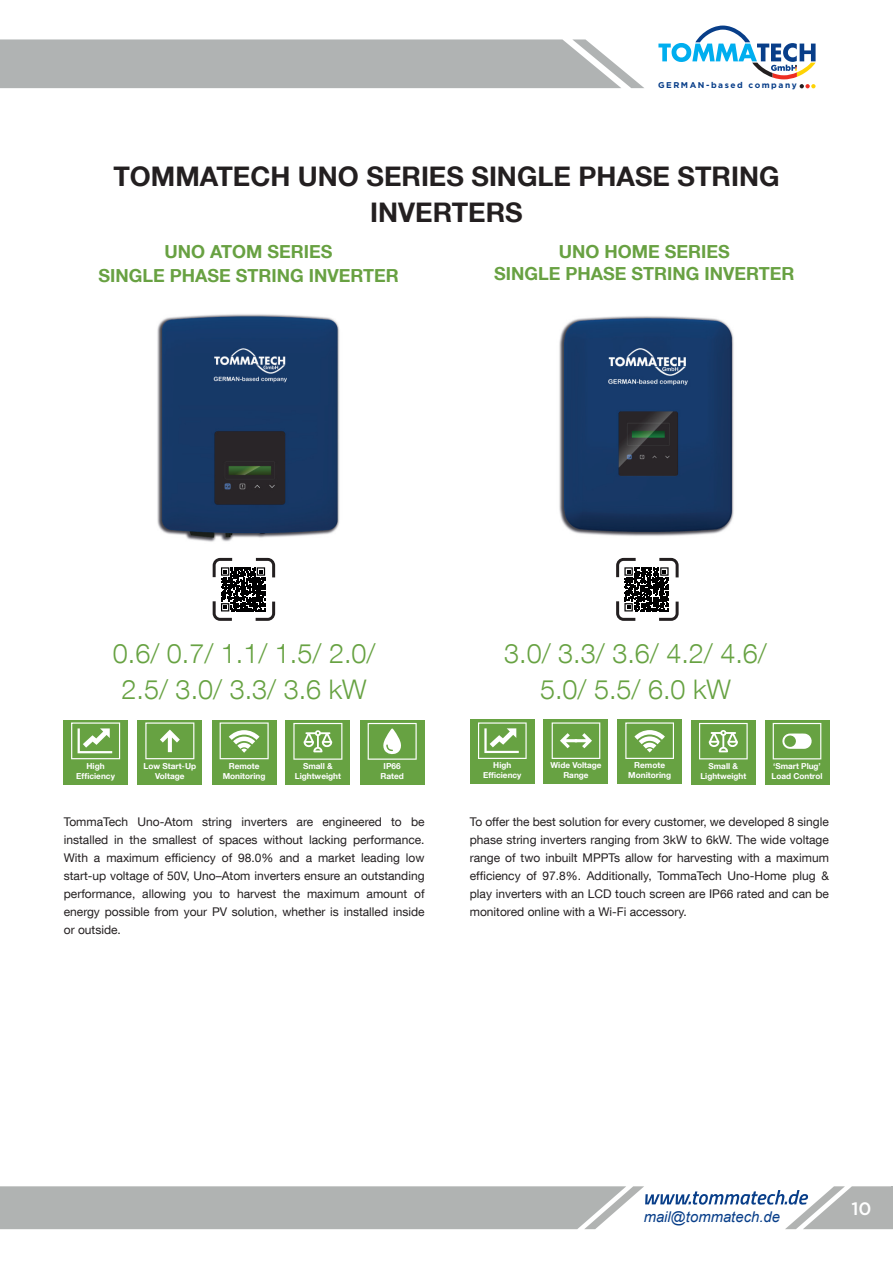
<style>
.page{position:relative;width:893px;height:1263px;background:#fff}
.page>*{position:absolute;margin:0;border:0;box-sizing:border-box;transform-origin:0 0}
.t1{font:300 27px/36px "Helvetica Neue LT Com";color:#67a242;text-align:center}
.t2{font:700 27px/36px "Helvetica Neue LT Com";color:#231f20;text-align:center}
.t3{font:700 18px/24px "Helvetica Neue LT Com";color:#68a142;text-align:center}
.t4{font:500 18px "Gotham";color:#fff}
.t5{font:italic 14.85px "Arial";color:#083e89}
.t6{font:12px/18px "Helvetica Neue LT Com";color:#231f20;text-align:justify}
.t7{font:700 8.4px "Gotham";letter-spacing:.185em;color:#083e89}
.t8{font:700 8.25px/9.9px "Helvetica Neue LT Com";color:#fff;text-align:center}
</style>
<div class="page">
<svg style="left:0;top:39px;width:644px;height:49px;background:#b5b7b7"></svg>
<svg style="left:658px;top:26px;width:158px;height:62px"></svg>
<svg style="left:0;top:1186px;width:893px;height:43px"></svg>
<img style="left:157px;top:314px;width:183px;height:228px">
<div style="left:63px;top:720px;width:65px;height:64px;background:#67a242"></div>
<div style="left:285px;top:720px;width:65px;height:65px;background:#67a242"></div>
<div style="left:360px;top:720px;width:65px;height:65px;background:#67a242"></div>
<div style="left:212px;top:720px;width:65px;height:64px;background:#67a242"></div>
<svg style="left:71px;top:722px;width:49px;height:37px"></svg>
<div style="left:137px;top:720px;width:65px;height:64px;background:#67a242"></div>
<svg style="left:145px;top:722px;width:49px;height:37px"></svg>
<svg style="left:220px;top:722px;width:49px;height:37px"></svg>
<svg style="left:293px;top:723px;width:49px;height:37px"></svg>
<svg style="left:368px;top:723px;width:49px;height:37px"></svg>
<svg style="left:213px;top:558px;width:62px;height:63px"></svg>
<img style="left:559px;top:316px;width:175px;height:220px">
<div style="left:470px;top:720px;width:64px;height:64px;background:#67a242"></div>
<div style="left:544px;top:720px;width:64px;height:64px;background:#67a242"></div>
<div style="left:617px;top:720px;width:65px;height:64px;background:#67a242"></div>
<svg style="left:478px;top:722px;width:49px;height:37px"></svg>
<svg style="left:625px;top:722px;width:49px;height:37px"></svg>
<svg style="left:552px;top:722px;width:48px;height:37px"></svg>
<div style="left:691px;top:720px;width:64px;height:64px;background:#67a242"></div>
<div style="left:765px;top:720px;width:64px;height:64px;background:#67a242"></div>
<svg style="left:773px;top:723px;width:48px;height:36px"></svg>
<svg style="left:699px;top:723px;width:49px;height:36px"></svg>
<svg style="left:616px;top:558px;width:63px;height:63px"></svg>
<p class="t7" style="left:658px;top:79px;width:140px">GERMAN-based company</p>
<h1 class="t2" style="left:113px;top:157px;width:668px">TOMMATECH UNO SERIES SINGLE PHASE STRING<br>INVERTERS</h1>
<h2 class="t3" style="left:98px;top:239px;width:302px">UNO ATOM SERIES<br>SINGLE PHASE STRING INVERTER</h2>
<h2 class="t3" style="left:494px;top:241px;width:302px;line-height:21.6px">UNO HOME SERIES<br>SINGLE PHASE STRING INVERTER</h2>
<h1 class="t1" style="left:113px;top:634px;width:264px">0.6/ 0.7/ 1.1/ 1.5/ 2.0/<br>2.5/ 3.0/ 3.3/ 3.6 kW</h1>
<h1 class="t1" style="left:504px;top:634px;width:264px">3.0/ 3.3/ 3.6/ 4.2/ 4.6/<br>5.0/ 5.5/ 6.0 kW</h1>
<p class="t8" style="left:144px;top:760px;width:54px">Low Start-Up<br>Voltage</p>
<p class="t8" style="left:76px;top:760px;width:40px">High<br>Efficiency</p>
<p class="t8" style="left:295px;top:761px;width:48px">Small &amp;<br>Lightweight</p>
<p class="t8" style="left:380px;top:761px;width:25px">IP66<br>Rated</p>
<p class="t8" style="left:223px;top:760px;width:44px">Remote<br>Monitoring</p>
<p class="t8" style="left:483px;top:760px;width:40px">High<br>Efficiency</p>
<p class="t8" style="left:550px;top:760px;width:52px">Wide Voltage<br>Range</p>
<p class="t8" style="left:628px;top:760px;width:44px">Remote<br>Monitoring</p>
<p class="t8" style="left:700px;top:761px;width:47px">Small &amp;<br>Lightweight</p>
<p class="t8" style="left:772px;top:761px;width:52px;text-align:left">‘Smart Plug’<br>Load Control</p>
<p class="t6" style="left:64px;top:812px;width:362px">TommaTech Uno-Atom string inverters are engineered to be installed in the smallest of spaces without lacking performance.<br>With a maximum efficiency of 98.0% and a market leading low start-up voltage of 50V, Uno–Atom inverters ensure an outstanding performance, allowing you to harvest the maximum amount of energy possible from your PV solution, whether is installed inside or outside.</p>
<p class="t6" style="left:470px;top:812px;width:361px">To offer the best solution for every customer, we developed 8 single phase string inverters ranging from 3kW to 6kW. The wide voltage range of two inbuilt MPPTs allow for harvesting with a maximum efficiency of 97.8%. Additionally, TommaTech Uno-Home plug &amp; play inverters with an LCD touch screen are IP66 rated and can be monitored online with a Wi-Fi accessory.</p>
<p class="t5" style="left:644px;top:1207px;width:138px">mail@tommatech.de</p>
<h2 class="t4" style="left:851px;top:1197px;width:22px">10</h2>
</div>
